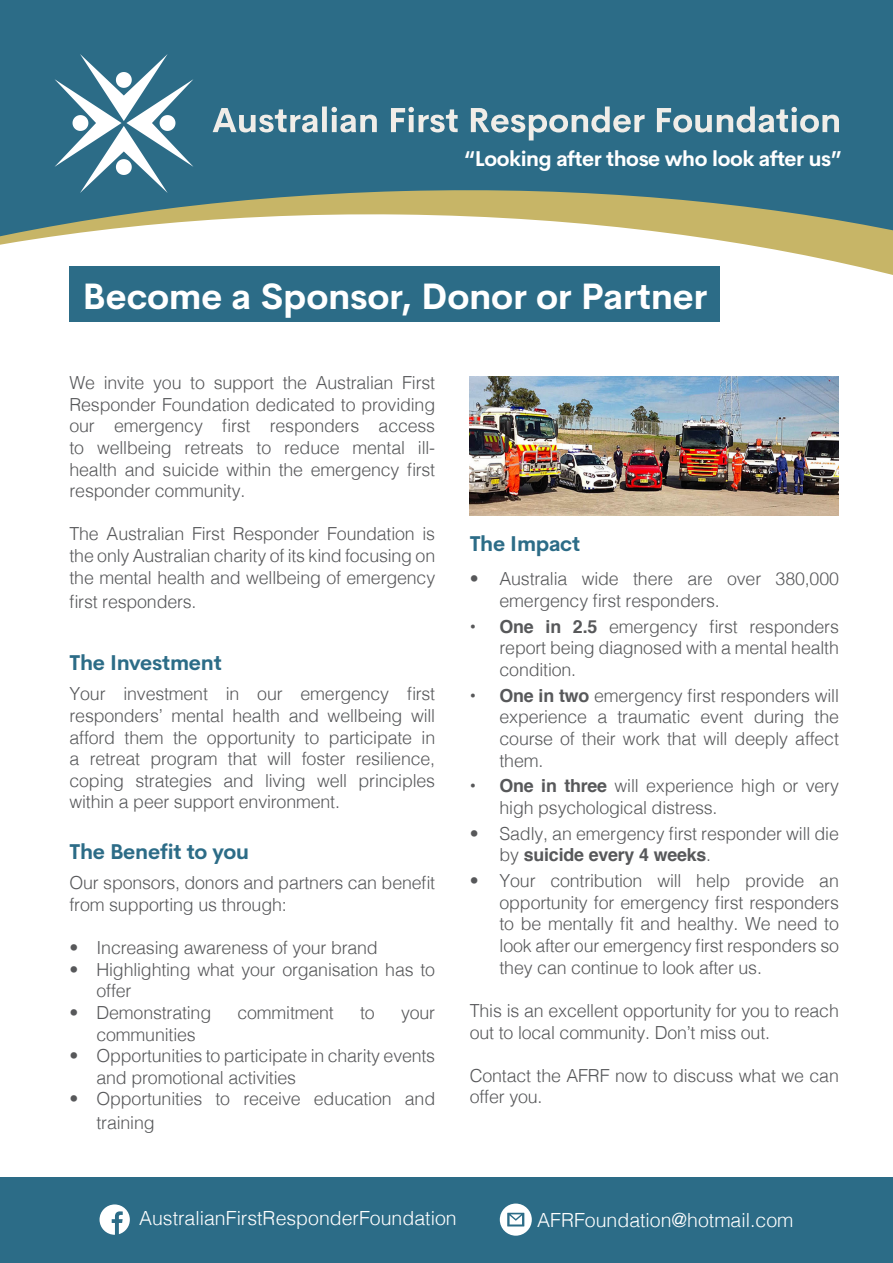
<style>
.page{position:relative;width:893px;height:1263px;background:#fff}
.page>*{position:absolute;margin:0;border:0;box-sizing:border-box;transform-origin:0 0}
.t1{font:700 36px "Cerebri Sans";letter-spacing:-.005em;color:#fff}
.t2{font:700 21px "Cerebri Sans";letter-spacing:-.01em;color:#2c6c87}
.t3{font:700 21px "Cerebri Sans";letter-spacing:-.02em;color:#fff}
.t4{font:300 19.5px "Helvetica";color:#fff}
.t5{font:300 18px/21.6px "Helvetica";letter-spacing:-.01em;color:#57585a}
.s1{font-weight:700}
</style>
<div class="page">
<div style="left:0;top:1177px;width:893px;height:86px;background:#2c6c87"></div>
<div style="left:0;top:0;width:893px;height:186px;background:#2c6c87"></div>
<svg style="left:0;top:186px;width:893px;height:92px"></svg>
<img style="left:470px;top:376px;width:369px;height:139px">
<div style="left:70px;top:266px;width:650px;height:55px;background:#2c6c87"></div>
<svg style="left:55px;top:54px;width:138px;height:139px"></svg>
<svg style="left:213px;top:106px;width:626px;height:34px;background:#6390a2"></svg>
<svg style="left:100px;top:1204px;width:30px;height:31px"></svg>
<svg style="left:500px;top:1203px;width:32px;height:33px"></svg>
<p class="t3" style="left:464px;top:141px;width:379px">“Looking after those who look after us”</p>
<h1 class="t1" style="left:83px;top:267px;width:626px">Become a Sponsor, Donor or Partner</h1>
<p class="t5" style="left:70px;top:371px;width:367px;text-align:justify">We invite you to support the Australian First Responder Foundation dedicated to providing our emergency first responders access to wellbeing retreats to reduce mental ill&shy;health and suicide within the emergency first responder community.</p>
<p class="t5" style="left:70px;top:522px;width:367px;text-align:justify">The Australian First Responder Foundation is the only Australian charity of its kind focusing on the mental health and wellbeing of emergency</p>
<p class="t5" style="left:70px;top:589px;width:129px">first responders.</p>
<p class="t2" style="left:70px;top:646px;width:154px">The Investment</p>
<p class="t5" style="left:70px;top:682px;width:367px;text-align:justify">Your investment in our emergency first responders’ mental health and wellbeing will afford them the opportunity to participate in a retreat program that will foster resilience, coping strategies and living well principles within a peer support environment.</p>
<p class="t2" style="left:70px;top:835px;width:181px">The Benefit to you</p>
<p class="t5" style="left:70px;top:871px;width:367px">Our sponsors, donors and partners can benefit from supporting us through:</p>
<p class="t5" style="left:70px;top:936px;width:310px">• Increasing awareness of your brand</p>
<p class="t5" style="left:97px;top:957px;width:340px;text-indent:-27px">• Highlighting what your organisation has to offer</p>
<p class="t5" style="left:70px;top:1000px;width:143px">• Demonstrating</p>
<p class="t5" style="left:237px;top:1000px;width:98px">commitment</p>
<p class="t5" style="left:360px;top:1000px;width:16px">to</p>
<p class="t5" style="left:401px;top:1000px;width:36px">your</p>
<p class="t5" style="left:97px;top:1022px;width:101px">communities</p>
<p class="t5" style="left:97px;top:1044px;width:340px;text-indent:-27px">• Opportunities to participate in charity events and promotional activities</p>
<p class="t5" style="left:97px;top:1086px;width:340px;line-height:24px;text-indent:-27px">• Opportunities to receive education and training</p>
<p class="t2" style="left:470px;top:526px;width:112px">The Impact</p>
<p class="t5" style="left:500px;top:567px;width:341px;text-indent:-30px">• Australia wide there are over 380,000 emergency first responders.</p>
<p class="t5" style="left:500px;top:614px;width:341px;text-align:justify;text-indent:-30px"><span class="s1">• One in 2.5</span> emergency first responders report being diagnosed with a mental health condition.</p>
<p class="t5" style="left:500px;top:683px;width:341px;text-align:justify;text-indent:-30px"><span class="s1">• One in two</span> emergency first responders will experience a traumatic event during the course of their work that will deeply affect them.</p>
<p class="t5" style="left:500px;top:774px;width:341px;text-indent:-30px"><span class="s1">• One in three</span> will experience high or very high psychological distress.</p>
<p class="t5" style="left:500px;top:821px;width:341px;text-indent:-30px">• Sadly, an emergency first responder will die by <span class="s1">suicide every 4 weeks</span>.</p>
<p class="t5" style="left:500px;top:869px;width:341px;text-align:justify;text-indent:-30px">• Your contribution will help provide an opportunity for emergency first responders to be mentally fit and healthy. We need to look after our emergency first responders so they can continue to look after us.</p>
<p class="t5" style="left:470px;top:998px;width:371px">This is an excellent opportunity for you to reach out to local community. Don’t miss out.</p>
<p class="t5" style="left:470px;top:1063px;width:371px">Contact the AFRF now to discuss what we can offer you.</p>
<p class="t4" style="left:139px;top:1201px;width:319px">AustralianFirstResponderFoundation</p>
<p class="t4" style="left:537px;top:1203px;width:258px">AFRFoundation@hotmail.com</p>
</div>
